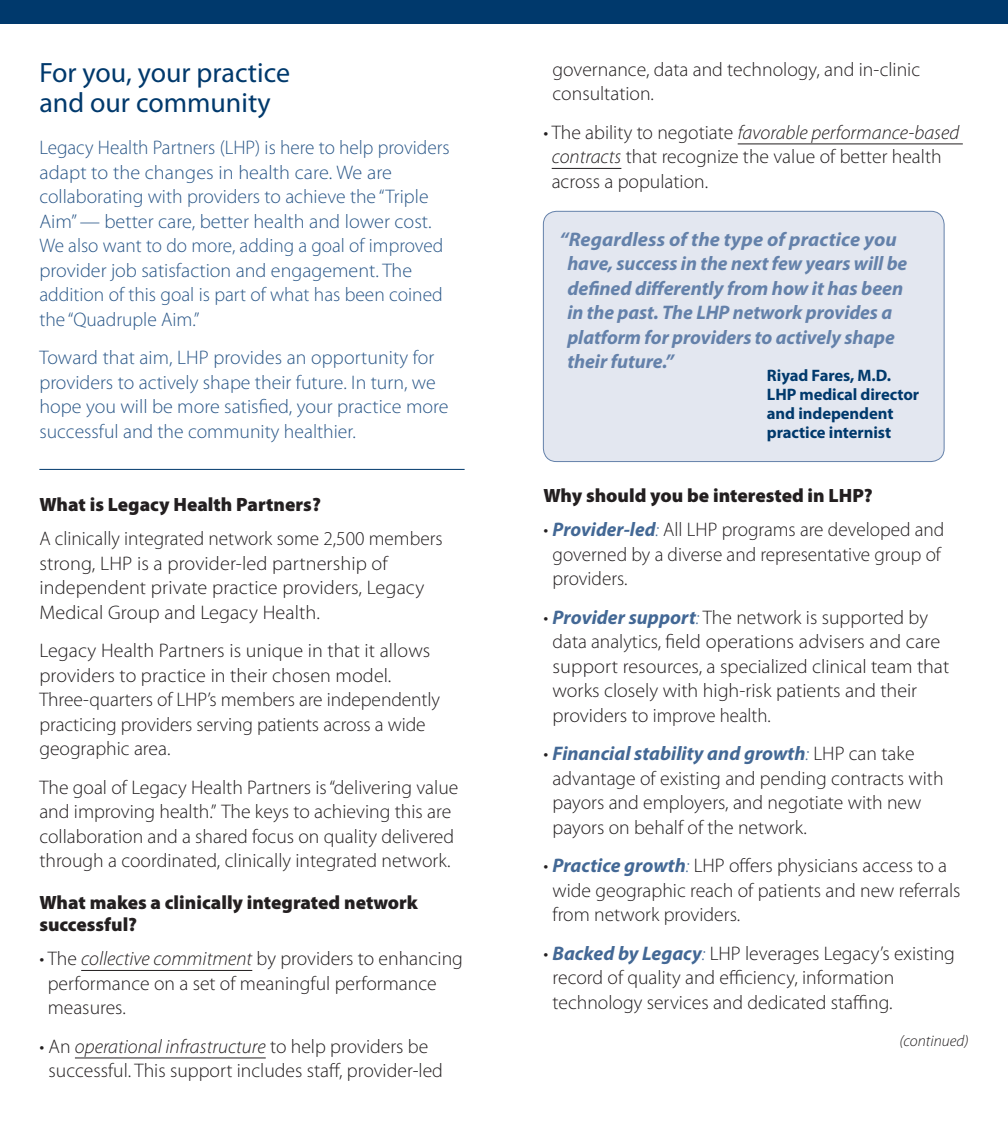
<style>
.page{position:relative;width:1008px;height:1134px;background:#fff}
.page>*{position:absolute;margin:0;border:0;box-sizing:border-box;transform-origin:0 0}
.Physician_BRO__4x{font:28px/30.1px "Myriad Pro";color:#00396c}
.Physician_BRO__4x-2{font:300 19.6px/24.5px "Myriad Pro";color:#231f20}
.Physician_BRO__4x-3{font:300 19.6px/24.5px "Myriad Pro";color:#2b5889}
.Physician_BRO__4x-4{font:italic 700 19.6px/24.5px "Myriad Pro";letter-spacing:-.005em;color:#6481aa}
.Physician_BRO__4x-5{font:900 19.25px/22.4px "Myriad Pro";color:#231f20}
.Physician_BRO__4x-6{font:700 16.62px "Myriad Pro";letter-spacing:-.005em;color:#00396c}
.Consumer_Rack_Car{font:italic 300 15.75px "Myriad Pro";color:#231f20}
.s1{font-style:italic}
.s2{font-weight:700;font-style:italic;color:#436895}
.s3{font-style:italic;color:#436895}
</style>
<div class="page">
<div style="left:0;top:0;width:1008px;height:24px;background:#00396c"></div>
<hr style="left:39px;top:469px;width:426px;height:1px;background:#00396c">
<hr style="left:738px;top:144px;width:225px;height:1px;background:#231f20">
<hr style="left:552px;top:168px;width:69px;height:1px;background:#231f20">
<div style="left:543px;top:211px;width:401px;height:251px;background:#e3e7f0;border-radius:13px"></div>
<div style="left:543px;top:211px;width:402px;height:251px;border:1px solid #6481aa;border-radius:13px"></div>
<hr style="left:81px;top:970px;width:171px;height:1px;background:#231f20">
<hr style="left:75px;top:1058px;width:191px;height:1px;background:#231f20">
<p class="Physician_BRO__4x" style="left:39px;top:58px;width:252px">For you, your practice and our community</p>
<p class="Physician_BRO__4x-3" style="left:39px;top:136px;width:412px">Legacy Health Partners (LHP) is here to help providers adapt to the changes in health care. We are collaborating with providers to achieve the “Triple Aim” — better care, better health and lower cost.<br>We also want to do more, adding a goal of improved provider job satisfaction and engagement. The addition of this goal is part of what has been coined the “Quadruple Aim.”</p>
<p class="Physician_BRO__4x-3" style="left:39px;top:346px;width:411px">Toward that aim, LHP provides an opportunity for providers to actively shape their future. In turn, we hope you will be more satisfied, your practice more successful and the community healthier.</p>
<p class="Physician_BRO__4x-2" style="left:553px;top:57px;width:369px">governance, data and technology, and in-clinic consultation.</p>
<p class="Physician_BRO__4x-2" style="left:552px;top:120px;width:409px;text-indent:-8px">• The ability to negotiate <span class="s1">favorable performance-based contracts</span> that recognize the value of better health across a population.</p>
<p class="Physician_BRO__4x-4" style="left:567px;top:227px;width:341px;text-indent:-8px">“Regardless of the type of practice you have, success in the next few years will be defined differently from how it has been in the past. The LHP network provides a platform for providers to actively shape their future.”</p>
<p class="Physician_BRO__4x-6" style="left:767px;top:366px;width:126px">Riyad Fares, M.D.</p>
<p class="Physician_BRO__4x-6" style="left:767px;top:385px;width:154px">LHP medical director</p>
<p class="Physician_BRO__4x-6" style="left:767px;top:404px;width:128px">and independent</p>
<p class="Physician_BRO__4x-6" style="left:767px;top:423px;width:126px">practice internist</p>
<p class="Physician_BRO__4x-5" style="left:543px;top:485px;width:331px">Why should you be interested in LHP?</p>
<p class="Physician_BRO__4x-2" style="left:553px;top:518px;width:393px;text-indent:-9px">• <span class="s2">Provider-led</span><span class="s3">:</span> All LHP programs are developed and governed by a diverse and representative group of providers.</p>
<p class="Physician_BRO__4x-2" style="left:553px;top:605px;width:398px;text-indent:-9px">• <span class="s2">Provider support</span><span class="s3">:</span> The network is supported by data analytics, field operations advisers and care support resources, a specialized clinical team that works closely with high-risk patients and their providers to improve health.</p>
<p class="Physician_BRO__4x-2" style="left:553px;top:742px;width:393px;text-indent:-9px">• <span class="s2">Financial stability and growth</span><span class="s3">:</span> LHP can take advantage of existing and pending contracts with payors and employers, and negotiate with new payors on behalf of the network.</p>
<p class="Physician_BRO__4x-2" style="left:553px;top:854px;width:410px;text-indent:-9px">• <span class="s2">Practice growth</span><span class="s3">:</span> LHP offers physicians access to a wide geographic reach of patients and new referrals from network providers.</p>
<p class="Physician_BRO__4x-2" style="left:553px;top:941px;width:404px;text-indent:-9px">• <span class="s2">Backed by Legacy</span><span class="s3">:</span> LHP leverages Legacy’s existing record of quality and efficiency, information technology services and dedicated staffing.</p>
<p class="Physician_BRO__4x-5" style="left:39px;top:494px;width:283px">What is Legacy Health Partners?</p>
<p class="Physician_BRO__4x-2" style="left:39px;top:527px;width:405px">A clinically integrated network some 2,500 members strong, LHP is a provider-led partnership of independent private practice providers, Legacy Medical Group and Legacy Health.</p>
<p class="Physician_BRO__4x-2" style="left:39px;top:639px;width:402px">Legacy Health Partners is unique in that it allows providers to practice in their chosen model.<br>Three-quarters of LHP’s members are independently practicing providers serving patients across a wide geographic area.</p>
<p class="Physician_BRO__4x-2" style="left:39px;top:775px;width:421px">The goal of Legacy Health Partners is “delivering value and improving health.” The keys to achieving this are collaboration and a shared focus on quality delivered through a coordinated, clinically integrated network.</p>
<p class="Physician_BRO__4x-5" style="left:39px;top:891px;width:380px">What makes a clinically integrated network successful?</p>
<p class="Physician_BRO__4x-2" style="left:48px;top:947px;width:417px;text-indent:-8px">• The <span class="s1">collective commitment</span> by providers to enhancing performance on a set of meaningful performance measures.</p>
<p class="Physician_BRO__4x-2" style="left:49px;top:1034px;width:396px;text-indent:-9px">• An <span class="s1">operational infrastructure</span> to help providers be successful. This support includes staff, provider-led</p>
<p class="Consumer_Rack_Car" style="left:900px;top:1032px;width:71px">(continued)</p>
</div>
